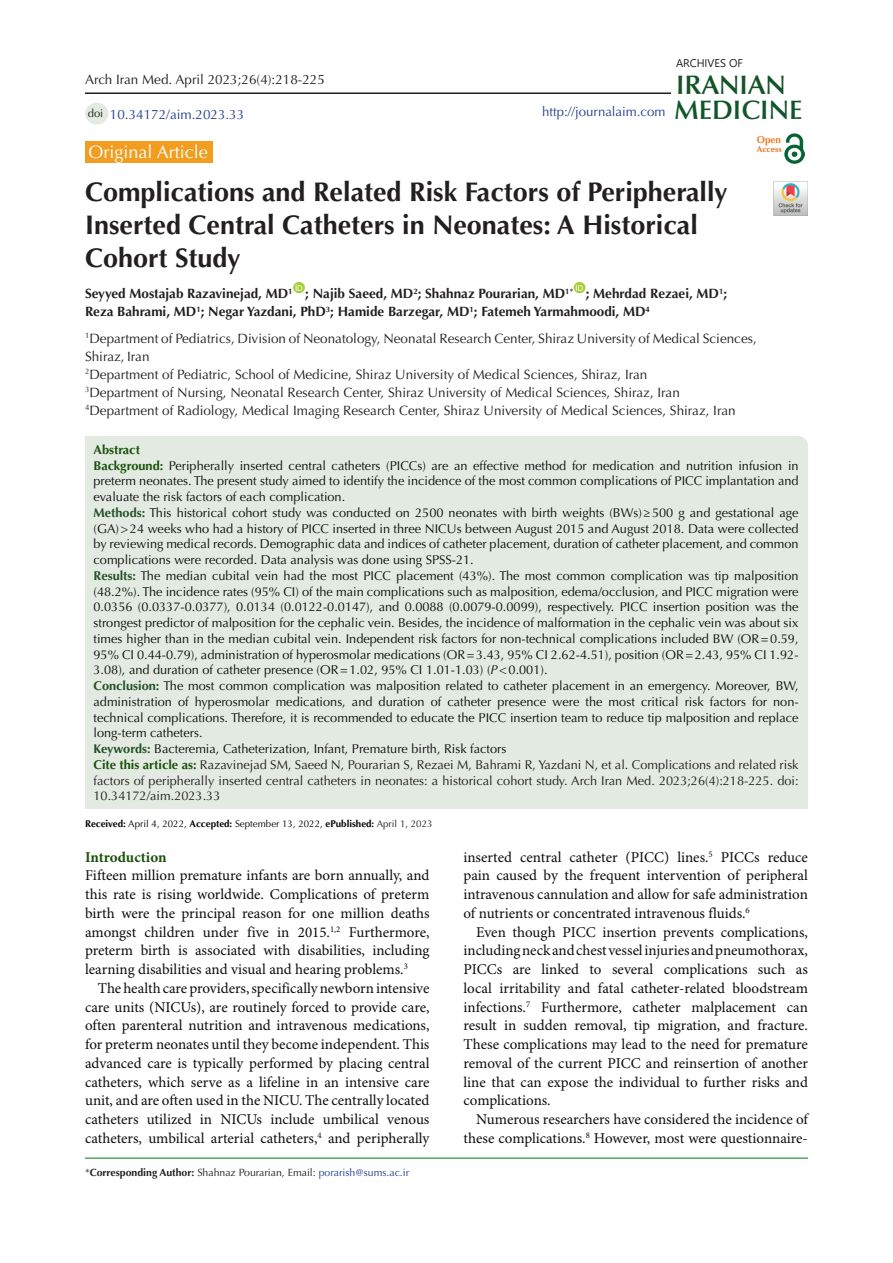
<style>
.page{position:relative;width:893px;height:1263px;background:#fff}
.page>*{position:absolute;margin:0;border:0;box-sizing:border-box;transform-origin:0 0}
.t1{font:700 27px/33px "Optima LT Std";color:#231f20}
.t2{font:600 26.85px "Optima LT Std";color:#11552a}
.t3{font:600 26.85px "Optima LT Std";color:#145228}
.t4{font:18px "Optima LT Std";color:#fff}
.t5{font:15px/18.8px "Minion Pro";color:#0d0d0d;text-align:justify}
.t6{font:700 15px "Minion Pro";letter-spacing:-.005em;color:#19500a}
.t7{font:13.5px/18px "Optima LT Std";color:#231f20}
.t8{font:700 13.5px/18px "Optima LT Std";color:#231f20}
.t9{font:13.5px "Optima LT Std";color:#25408f}
.t10{font:13.2px "Optima LT Std";color:#25408f}
.t11{font:12.75px/15.8px "Optima LT Std";color:#0d0d0d;text-align:justify}
.t12{font:12.75px/15.8px "Optima LT Std";color:#231f20;text-align:justify}
.t13{font:700 12.75px "Optima LT Std";color:#19510a}
.t14{font:11.25px "Optima LT Std";color:#231f20}
.t15{font:11.1px "Segoe UI";color:#231f20}
.t16{font:10.5px "Optima LT Std";color:#231f20}
.t17{font:700 9.9px "Optima LT Std";color:#ee7a23}
.t18{font:700 9.75px "Optima LT Std";color:#040503}
.t19{font:700 8.4px "Optima LT Std";color:#e67625}
.t20{font:7.8px "Arial";color:#fff}
.s1{font-weight:700;color:#19510a}
.s2{font-weight:700;color:#235126}
.s3{font-style:italic}
.s4{font-weight:700;color:#19500a}
.s5{font-weight:400}
.s6{font-weight:400;color:#231f20}
.s7{font-weight:700}
.s8{color:#25408f}
</style>
<div class="page">
<hr style="left:85px;top:1158px;width:723px;height:1px;background:#007513">
<div style="left:85px;top:141px;width:128px;height:22px;background:#f19d20"></div>
<div style="left:293px;top:282px;width:12px;height:11px;background:#a6ce39;border-radius:50%"></div>
<div style="left:574px;top:282px;width:11px;height:11px;background:#a6ce39;border-radius:50%"></div>
<div style="left:85px;top:436px;width:723px;height:373px;background:#e3eae2"></div>
<div style="left:85px;top:103px;width:23px;height:22px;background:#e3eae2;border-radius:50%"></div>
<hr style="left:85px;top:92px;width:586px;height:2px;background:#231f20">
<img style="left:785px;top:133px;width:19px;height:31px">
<img style="left:774px;top:182px;width:34px;height:34px">
<p class="t7" style="left:85px;top:71px;width:241px">Arch Iran Med. April 2023;26(4):218-225</p>
<p class="t14" style="left:88px;top:106px;width:17px">doi</p>
<p class="t9" style="left:110px;top:106px;width:136px">10.34172/aim.2023.33</p>
<p class="t10" style="left:542px;top:104px;width:125px">http://journalaim.com</p>
<p class="t15" style="left:676px;top:52px;width:68px">ARCHIVES OF</p>
<p class="t3" style="left:676px;top:69px;width:111px">IRANIAN</p>
<p class="t2" style="left:674px;top:94px;width:130px">MEDICINE</p>
<p class="t17" style="left:757px;top:134px;width:26px">Open</p>
<p class="t19" style="left:757px;top:144px;width:26px">Access</p>
<p class="t4" style="left:89px;top:141px;width:121px">Original Article</p>
<p class="t1" style="left:85px;top:176px;width:644px">Complications and Related Risk Factors of Peripherally<br>Inserted Central Catheters in Neonates: A Historical<br>Cohort Study</p>
<p class="t8" style="left:85px;top:285px;width:209px">Seyyed Mostajab Razavinejad, MD<sup>1</sup></p>
<p class="t20" style="left:575px;top:283px;width:9px">ID</p>
<p class="t8" style="left:85px;top:285px;width:644px;text-indent:501px">; Mehrdad Rezaei, MD<sup>1</sup>;<br>Reza Bahrami, MD<sup>1</sup>; Negar Yazdani, PhD<sup>3</sup>; Hamide Barzegar, MD<sup>1</sup>; Fatemeh Yarmahmoodi, MD<sup>4</sup></p>
<p class="t7" style="left:85px;top:329px;width:673px"><sup>1</sup>Department of Pediatrics, Division of Neonatology, Neonatal Research Center, Shiraz University of Medical Sciences,<br>Shiraz, Iran</p>
<p class="t7" style="left:85px;top:365px;width:564px"><sup>2</sup>Department of Pediatric, School of Medicine, Shiraz University of Medical Sciences, Shiraz, Iran</p>
<p class="t7" style="left:85px;top:383px;width:596px"><sup>3</sup>Department of Nursing, Neonatal Research Center, Shiraz University of Medical Sciences, Shiraz, Iran</p>
<p class="t7" style="left:85px;top:401px;width:652px"><sup>4</sup>Department of Radiology, Medical Imaging Research Center, Shiraz University of Medical Sciences, Shiraz, Iran</p>
<p class="t20" style="left:295px;top:283px;width:9px">ID</p>
<p class="t8" style="left:305px;top:285px;width:269px">; Najib Saeed, MD<sup>2</sup>; Shahnaz Pourarian, MD<sup>1*</sup></p>
<p class="t13" style="left:94px;top:442px;width:48px">Abstract</p>
<p class="t11" style="left:94px;top:458px;width:707px"><span class="s1">Background:</span> Peripherally inserted central catheters (PICCs) are an effective method for medication and nutrition infusion in preterm neonates. The present study aimed to identify the incidence of the most common complications of PICC implantation and evaluate the risk factors of each complication.</p>
<p class="t11" style="left:94px;top:505px;width:707px"><span class="s2">Methods:</span> This historical cohort study was conducted on 2500 neonates with birth weights (BWs)≥500 g and gestational age (GA)&gt;24 weeks who had a history of PICC inserted in three NICUs between August 2015 and August 2018. Data were collected by reviewing medical records. Demographic data and indices of catheter placement, duration of catheter placement, and common complications were recorded. Data analysis was done using SPSS-21.</p>
<p class="t11" style="left:94px;top:568px;width:707px"><span class="s2">Results:</span> The median cubital vein had the most PICC placement (43%). The most common complication was tip malposition (48.2%). The incidence rates (95% CI) of the main complications such as malposition, edema/occlusion, and PICC migration were 0.0356 (0.0337-0.0377), 0.0134 (0.0122-0.0147), and 0.0088 (0.0079-0.0099), respectively. PICC insertion position was the strongest predictor of malposition for the cephalic vein. Besides, the incidence of malformation in the cephalic vein was about six times higher than in the median cubital vein. Independent risk factors for non-technical complications included BW (OR=0.59, 95% CI 0.44-0.79), administration of hyperosmolar medications (OR=3.43, 95% CI 2.62-4.51), position (OR=2.43, 95% CI 1.92- 3.08), and duration of catheter presence (OR=1.02, 95% CI 1.01-1.03) (<span class="s3">P</span>&lt;0.001).</p>
<p class="t11" style="left:94px;top:678px;width:707px"><span class="s2">Conclusion:</span> The most common complication was malposition related to catheter placement in an emergency. Moreover, BW, administration of hyperosmolar medications, and duration of catheter presence were the most critical risk factors for non&shy;technical complications. Therefore, it is recommended to educate the PICC insertion team to reduce tip malposition and replace long-term catheters.</p>
<p class="t11" style="left:94px;top:741px;width:414px"><span class="s2">Keywords:</span> Bacteremia, Catheterization, Infant, Premature birth, Risk factors</p>
<p class="t12" style="left:94px;top:757px;width:707px"><span class="s4">Cite this article as:</span> Razavinejad SM, Saeed N, Pourarian S, Rezaei M, Bahrami R, Yazdani N, et al. Complications and related risk factors of peripherally inserted central catheters in neonates: a historical cohort study. Arch Iran Med. 2023;26(4):218-225. doi:<br>10.34172/aim.2023.33</p>
<p class="t18" style="left:85px;top:818px;width:349px">Received: <span class="s5">April 4, 2022,</span> Accepted: <span class="s5">September 13, 2022,</span> ePublished: <span class="s6">April 1, 2023</span></p>
<p class="t6" style="left:85px;top:846px;width:83px">Introduction</p>
<p class="t5" style="left:85px;top:867px;width:346px">Fifteen million premature infants are born annually, and this rate is rising worldwide. Complications of preterm birth were the principal reason for one million deaths amongst children under five in 2015.<sup>1,2</sup> Furthermore, preterm birth is associated with disabilities, including learning disabilities and visual and hearing problems.<sup>3</sup></p>
<p class="t5" style="left:85px;top:979px;width:346px;text-indent:13px">The health care providers, specifically newborn intensive care units (NICUs), are routinely forced to provide care, often parenteral nutrition and intravenous medications, for preterm neonates until they become independent. This advanced care is typically performed by placing central catheters, which serve as a lifeline in an intensive care unit, and are often used in the NICU. The centrally located catheters utilized in NICUs include umbilical venous catheters, umbilical arterial catheters,<sup>4</sup> and peripherally</p>
<p class="t16" style="left:85px;top:1166px;width:326px">*<span class="s7">Corresponding Author:</span> Shahnaz Pourarian, Email: <span class="s8">porarish@sums.ac.ir</span></p>
<p class="t5" style="left:463px;top:848px;width:346px">inserted central catheter (PICC) lines.<sup>5</sup> PICCs reduce pain caused by the frequent intervention of peripheral intravenous cannulation and allow for safe administration of nutrients or concentrated intravenous fluids.<sup>6</sup></p>
<p class="t5" style="left:463px;top:923px;width:346px;text-indent:13px">Even though PICC insertion prevents complications, including neck and chest vessel injuries and pneumothorax, PICCs are linked to several complications such as local irritability and fatal catheter-related bloodstream infections.<sup>7</sup> Furthermore, catheter malplacement can result in sudden removal, tip migration, and fracture.<br>These complications may lead to the need for premature removal of the current PICC and reinsertion of another line that can expose the individual to further risks and complications.</p>
<p class="t5" style="left:463px;top:1111px;width:346px;text-align:right">Numerous researchers have considered the incidence of these complications.<sup>8</sup> However, most were questionnaire-</p>
</div>
